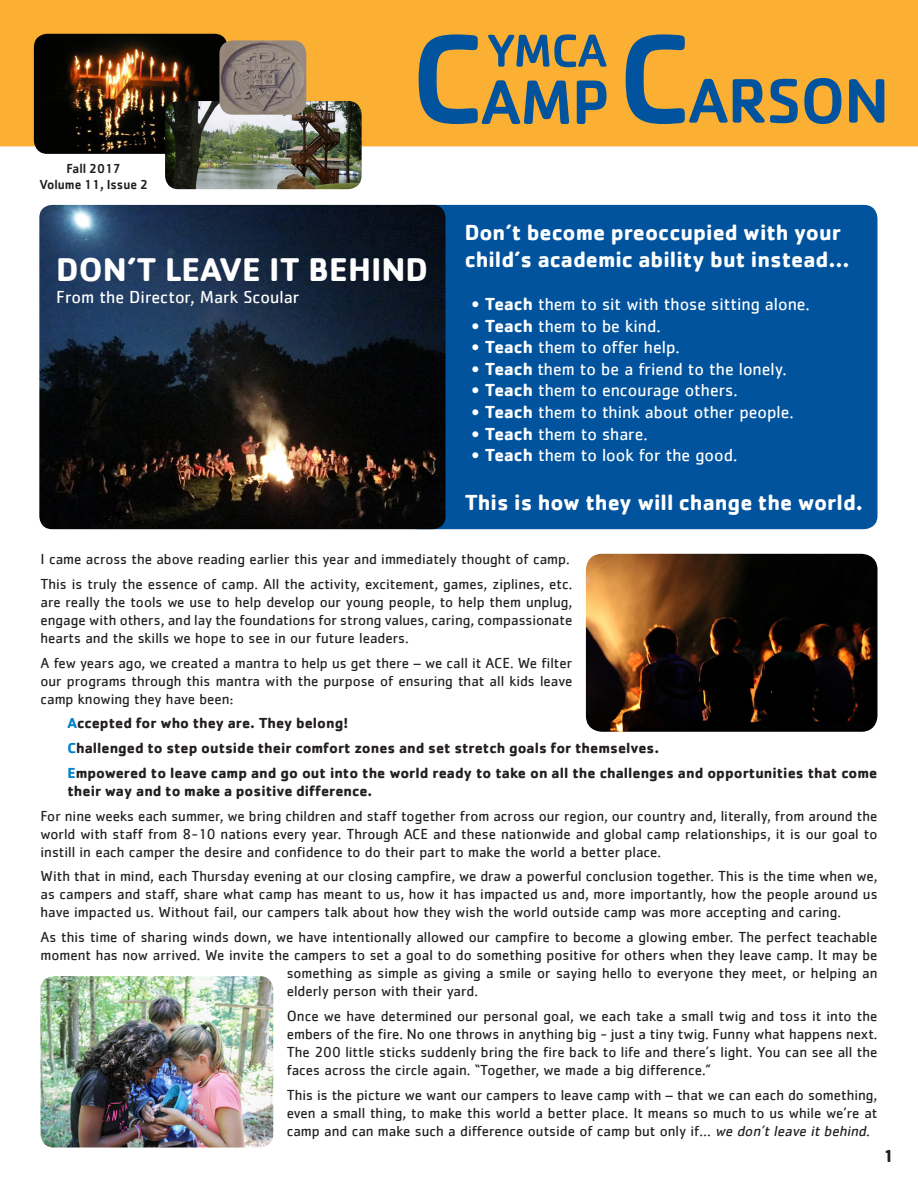
<style>
.page{position:relative;width:918px;height:1188px;background:#fff}
.page>*{position:absolute;margin:0;border:0;box-sizing:border-box;transform-origin:0 0}
.Headers{font:700 33.9px "Cachet";color:#fff}
.Headers-2{font:700 22.5px/27px "Cachet";color:#fff}
.Headers-3{font:18px "Cachet";color:#fff}
.t1{font:700 18px "Cachet";color:#231f20}
.Paragraph{font:15px/18px "Cachet";color:#231f20;text-align:justify}
.Paragraph-2{font:700 15px/18px "Cachet";color:#231f20}
.Tag_Lines{font:500 13.5px "Cachet";color:#231f20;scale:.95 1}
.s1{font-weight:700}
.s2{color:#0082c8}
.s3{font-style:italic}
</style>
<div class="page">
<div style="left:404px;top:205px;width:474px;height:324px;background:#01539e;border-radius:14px"></div>
<svg style="left:0;top:0;width:918px;height:146px;background:#d9a341"></svg>
<img style="left:34px;top:34px;width:194px;height:120px">
<img style="left:165px;top:101px;width:197px;height:88px">
<img style="left:219px;top:40px;width:87px;height:75px">
<img style="left:586px;top:554px;width:292px;height:178px">
<img style="left:39px;top:205px;width:407px;height:324px">
<img style="left:40px;top:976px;width:233px;height:171px">
<p class="Tag_Lines" style="left:67px;top:160px;width:59px">Fall 2017</p>
<p class="Tag_Lines" style="left:39px;top:176px;width:116px">Volume 11, Issue 2</p>
<p class="Headers" style="left:56px;top:248px;width:373px">DON’T LEAVE IT BEHIND</p>
<p class="Headers-3" style="left:56px;top:286px;width:245px">From the Director, Mark Scoular</p>
<p class="Headers-2" style="left:465px;top:218px;width:387px">Don’t become preoccupied with your child’s academic ability but instead...</p>
<p class="Headers-3" style="left:471px;top:294px;width:340px"><span class="s1">• Teach</span> them to sit with those sitting alone.</p>
<p class="Headers-3" style="left:471px;top:315px;width:191px"><span class="s1">• Teach</span> them to be kind.</p>
<p class="Headers-3" style="left:471px;top:337px;width:210px"><span class="s1">• Teach</span> them to offer help.</p>
<p class="Headers-3" style="left:471px;top:358px;width:317px"><span class="s1">• Teach</span> them to be a friend to the lonely.</p>
<p class="Headers-3" style="left:471px;top:380px;width:268px"><span class="s1">• Teach</span> them to encourage others.</p>
<p class="Headers-3" style="left:471px;top:402px;width:324px"><span class="s1">• Teach</span> them to think about other people.</p>
<p class="Headers-3" style="left:471px;top:423px;width:178px"><span class="s1">• Teach</span> them to share.</p>
<p class="Headers-3" style="left:471px;top:445px;width:267px"><span class="s1">• Teach</span> them to look for the good.</p>
<p class="Headers-2" style="left:465px;top:488px;width:400px">This is how they will change the world.</p>
<p class="Paragraph" style="left:40px;top:550px;width:531px">I came across the above reading earlier this year and immediately thought of camp.</p>
<p class="Paragraph" style="left:40px;top:575px;width:533px">This is truly the essence of camp. All the activity, excitement, games, ziplines, etc. are really the tools we use to help develop our young people, to help them unplug, engage with others, and lay the foundations for strong values, caring, compassionate hearts and the skills we hope to see in our future leaders.</p>
<p class="Paragraph" style="left:40px;top:653px;width:533px">A few years ago, we created a mantra to help us get there – we call it ACE. We filter our programs through this mantra with the purpose of ensuring that all kids leave camp knowing they have been:</p>
<p class="Paragraph-2" style="left:68px;top:714px;width:282px"><span class="s2">A</span>ccepted for who they are. They belong!</p>
<p class="Paragraph-2" style="left:68px;top:739px;width:593px"><span class="s2">C</span>hallenged to step outside their comfort zones and set stretch goals for themselves.</p>
<p class="Paragraph-2" style="left:68px;top:763px;width:811px"><span class="s2">E</span>mpowered to leave camp and go out into the world ready to take on all the challenges and opportunities that come their way and to make a positive difference.</p>
<p class="Paragraph" style="left:40px;top:806px;width:838px">For nine weeks each summer, we bring children and staff together from across our region, our country and, literally, from around the world with staff from 8-10 nations every year. Through ACE and these nationwide and global camp relationships, it is our goal to instill in each camper the desire and confidence to do their part to make the world a better place.</p>
<p class="Paragraph" style="left:40px;top:867px;width:839px">With that in mind, each Thursday evening at our closing campfire, we draw a powerful conclusion together. This is the time when we, as campers and staff, share what camp has meant to us, how it has impacted us and, more importantly, how the people around us have impacted us. Without fail, our campers talk about how they wish the world outside camp was more accepting and caring.</p>
<p class="Paragraph" style="left:40px;top:928px;width:839px">As this time of sharing winds down, we have intentionally allowed our campfire to become a glowing ember. The perfect teachable</p>
<p class="Paragraph" style="left:40px;top:946px;width:839px">moment has now arrived. We invite the campers to set a goal to do something positive for others when they leave camp. It may be</p>
<p class="Paragraph" style="left:287px;top:964px;width:592px">something as simple as giving a smile or saying hello to everyone they meet, or helping an</p>
<p class="Paragraph" style="left:287px;top:982px;width:193px">elderly person with their yard.</p>
<p class="Paragraph" style="left:287px;top:1007px;width:592px">Once we have determined our personal goal, we each take a small twig and toss it into the embers of the fire. No one throws in anything big - just a tiny twig. Funny what happens next.<br>The 200 little sticks suddenly bring the fire back to life and there’s light. You can see all the faces across the circle again. “Together, we made a big difference.”</p>
<p class="Paragraph" style="left:287px;top:1085px;width:592px">This is the picture we want our campers to leave camp with – that we can each do something, even a small thing, to make this world a better place. It means so much to us while we’re at camp and can make such a difference outside of camp but only if… <span class="s3">we don’t leave it behind.</span></p>
<p class="t1" style="left:883px;top:1144px;width:13px">1</p>
</div>
